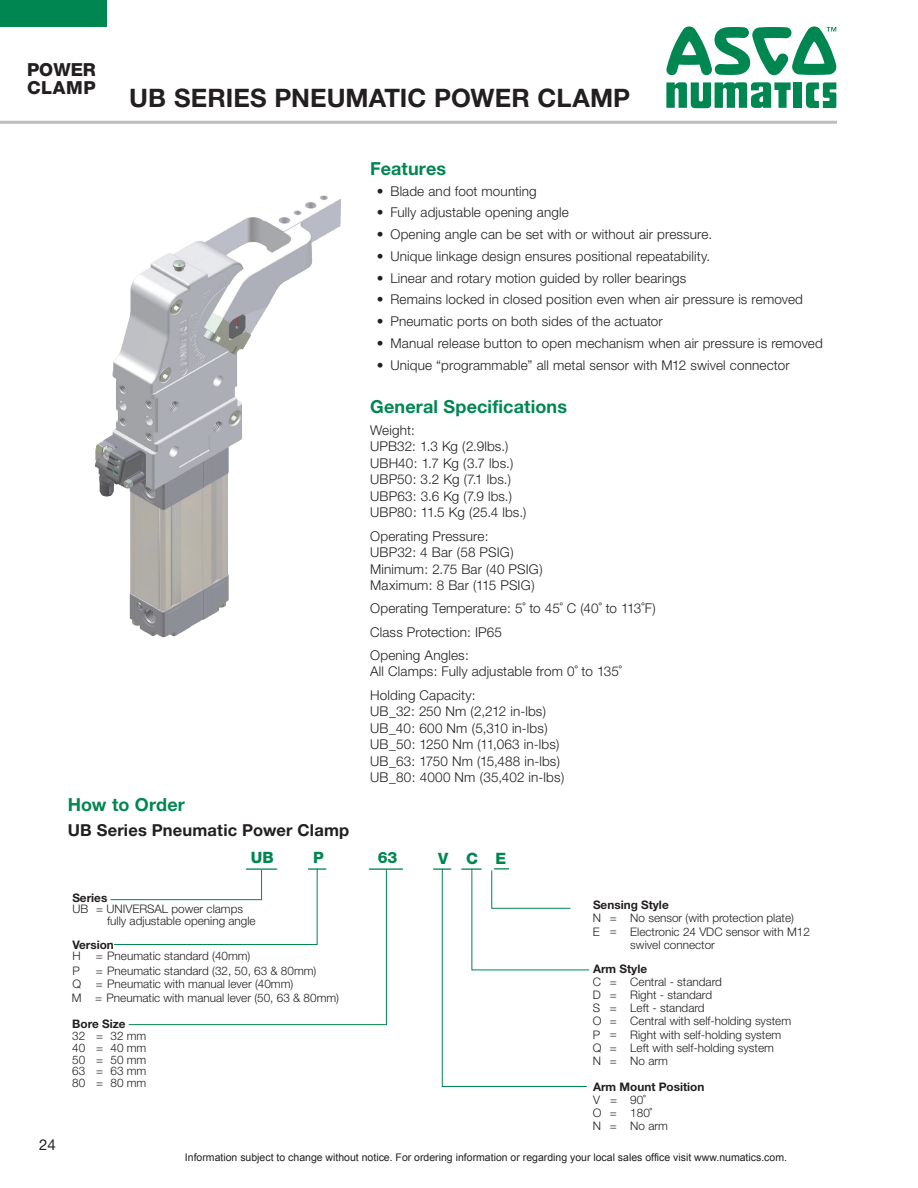
<style>
.page{position:relative;width:918px;height:1188px;background:#fff}
.page>*{position:absolute;margin:0;border:0;box-sizing:border-box;transform-origin:0 0}
.Page_Header1{font:700 25.5px "Helvetica Neue";letter-spacing:.005em;color:#231f20}
.Page_Header1-2{font:700 18px "Helvetica Neue";letter-spacing:.005em;color:#008751}
.t1{font:800 18px/18px "Helvetica Neue";letter-spacing:.02em;color:#231f20}
.Page_Header2{font:700 16.5px "Helvetica Neue";letter-spacing:.01em;color:#231f20}
.t2{font:800 15.6px "Helvetica Neue";color:#008751}
.t3{font:15px "Helvetica Neue";color:#231f20}
.body{font:300 13.5px/16.5px "Helvetica Neue";letter-spacing:.01em;color:#231f20}
.t4{font:300 11.7px/13px "Helvetica Neue";color:#231f20}
.t5{font:700 11.7px/13px "Helvetica Neue";color:#231f20}
.t6{font:10.5px "Arial";color:#231f20}
.s1{font-weight:300}
</style>
<div class="page">
<div style="left:0;top:0;width:107px;height:27px;background:#008751"></div>
<hr style="left:0;top:121px;width:837px;height:3px;background:#bcbdc0">
<div style="left:794px;top:82px;width:8px;height:26px;background:#008751"></div>
<svg style="left:806px;top:82px;width:30px;height:26px"></svg>
<svg style="left:666px;top:82px;width:125px;height:26px"></svg>
<svg style="left:666px;top:26px;width:170px;height:49px"></svg>
<img style="left:95px;top:195px;width:246px;height:443px">
<hr style="left:369px;top:868px;width:34px;height:2px;background:#008751">
<svg style="left:128px;top:869px;width:306px;height:156px"></svg>
<svg style="left:110px;top:868px;width:216px;height:77px"></svg>
<svg style="left:434px;top:868px;width:155px;height:219px"></svg>
<h2 class="t1" style="left:27px;top:61px;width:70px">POWER<br>CLAMP</h2>
<p class="Page_Header1" style="left:129px;top:82px;width:502px">UB SERIES PNEUMATIC POWER CLAMP</p>
<p class="Page_Header1-2" style="left:370px;top:158px;width:77px">Features</p>
<p class="body" style="left:377px;top:182px;width:161px">• Blade and foot mounting</p>
<p class="body" style="left:377px;top:204px;width:193px">• Fully adjustable opening angle</p>
<p class="body" style="left:377px;top:226px;width:337px">• Opening angle can be set with or without air pressure.</p>
<p class="body" style="left:377px;top:247px;width:335px">• Unique linkage design ensures positional repeatability.</p>
<p class="body" style="left:377px;top:269px;width:311px">• Linear and rotary motion guided by roller bearings</p>
<p class="body" style="left:377px;top:291px;width:428px">• Remains locked in closed position even when air pressure is removed</p>
<p class="body" style="left:377px;top:313px;width:287px">• Pneumatic ports on both sides of the actuator</p>
<p class="body" style="left:377px;top:334px;width:447px">• Manual release button to open mechanism when air pressure is removed</p>
<p class="body" style="left:377px;top:356px;width:414px">• Unique “programmable” all metal sensor with M12 swivel connector</p>
<p class="Page_Header1-2" style="left:370px;top:395px;width:198px">General Specifications</p>
<p class="body" style="left:370px;top:422px;width:158px">Weight:<br>UPB32: 1.3 Kg (2.9lbs.)<br>UBH40: 1.7 Kg (3.7 lbs.)<br>UBP50: 3.2 Kg (7.1 lbs.)<br>UBP63: 3.6 Kg (7.9 lbs.)<br>UBP80: 11.5 Kg (25.4 lbs.)</p>
<p class="body" style="left:370px;top:527px;width:174px">Operating Pressure:<br>UBP32: 4 Bar (58 PSIG)<br>Minimum: 2.75 Bar (40 PSIG)<br>Maximum: 8 Bar (115 PSIG)</p>
<p class="body" style="left:370px;top:600px;width:287px">Operating Temperature: 5˚ to 45˚ C (40˚ to 113˚F)</p>
<p class="body" style="left:370px;top:623px;width:133px">Class Protection: IP65</p>
<p class="body" style="left:370px;top:647px;width:253px">Opening Angles:<br>All Clamps: Fully adjustable from 0˚ to 135˚</p>
<p class="body" style="left:370px;top:686px;width:196px">Holding Capacity:<br>UB_32: 250 Nm (2,212 in-lbs)<br>UB_40: 600 Nm (5,310 in-lbs)<br>UB_50: 1250 Nm (11,063 in-lbs)<br>UB_63: 1750 Nm (15,488 in-lbs)<br>UB_80: 4000 Nm (35,402 in-lbs)</p>
<p class="Page_Header1-2" style="left:68px;top:794px;width:119px">How to Order</p>
<p class="Page_Header2" style="left:68px;top:820px;width:283px">UB Series Pneumatic Power Clamp</p>
<p class="t3" style="left:39px;top:1136px;width:18px">24</p>
<p class="t2" style="left:251px;top:848px;width:24px">UB</p>
<p class="t2" style="left:313px;top:848px;width:12px">P</p>
<p class="t2" style="left:496px;top:850px;width:12px">E</p>
<p class="t2" style="left:378px;top:848px;width:21px">63</p>
<p class="t2" style="left:438px;top:850px;width:41px">V C</p>
<p class="t5" style="left:72px;top:891px;width:37px">Series</p>
<p class="t4" style="left:72px;top:902px;width:172px">UB = UNIVERSAL power clamps</p>
<p class="t4" style="left:107px;top:914px;width:150px">fully adjustable opening angle</p>
<p class="t5" style="left:72px;top:938px;width:43px;line-height:11.7px">Version<br><span class="s1">H</span></p>
<p class="t4" style="left:96px;top:949px;width:156px">= Pneumatic standard (40mm)</p>
<p class="t4" style="left:72px;top:964px;width:9px">P</p>
<p class="t4" style="left:96px;top:964px;width:222px">= Pneumatic standard (32, 50, 63 &amp; 80mm)</p>
<p class="t4" style="left:72px;top:978px;width:10px">Q</p>
<p class="t4" style="left:72px;top:977px;width:269px;line-height:13.6px;text-indent:24px">= Pneumatic with manual lever (40mm)<br>M = Pneumatic with manual lever (50, 63 &amp; 80mm)</p>
<p class="t5" style="left:72px;top:1012px;width:76px;line-height:23.5px">Bore Size<br><span class="s1">40 = 40 mm</span></p>
<p class="t4" style="left:72px;top:1024px;width:76px;line-height:23.5px">32 = 32 mm<br>50 = 50 mm</p>
<p class="t4" style="left:72px;top:1065px;width:76px;line-height:11.7px">63 = 63 mm<br>80 = 80 mm</p>
<p class="t5" style="left:593px;top:899px;width:77px">Sensing Style<br><span class="s1">N</span></p>
<p class="t4" style="left:630px;top:912px;width:165px">No sensor (with protection plate)</p>
<p class="t4" style="left:610px;top:912px;width:9px">= =</p>
<p class="t4" style="left:593px;top:925px;width:8px">E</p>
<p class="t4" style="left:630px;top:925px;width:181px">Electronic 24 VDC sensor with M12 swivel connector</p>
<p class="t5" style="left:593px;top:962px;width:56px">Arm Style<br><span class="s1">C</span></p>
<p class="t4" style="left:630px;top:975px;width:93px">Central - standard</p>
<p class="t4" style="left:610px;top:975px;width:9px;text-align:justify">= = = = = = =</p>
<p class="t4" style="left:610px;top:1093px;width:60px">=<br>=<br>= No arm</p>
<p class="t4" style="left:593px;top:988px;width:10px">D</p>
<p class="t4" style="left:630px;top:988px;width:83px">Right - standard</p>
<p class="t4" style="left:593px;top:1002px;width:9px">S</p>
<p class="t4" style="left:630px;top:1002px;width:76px">Left - standard</p>
<p class="t4" style="left:593px;top:1015px;width:10px">O</p>
<p class="t4" style="left:630px;top:1015px;width:162px">Central with self-holding system</p>
<p class="t4" style="left:593px;top:1028px;width:9px">P</p>
<p class="t4" style="left:630px;top:1028px;width:153px">Right with self-holding system</p>
<p class="t4" style="left:593px;top:1041px;width:10px">Q</p>
<p class="t4" style="left:630px;top:1041px;width:145px">Left with self-holding system</p>
<p class="t4" style="left:593px;top:1054px;width:10px">N</p>
<p class="t4" style="left:630px;top:1054px;width:39px">No arm</p>
<p class="t5" style="left:593px;top:1080px;width:113px">Arm Mount Position<br><span class="s1">V</span></p>
<p class="t4" style="left:630px;top:1093px;width:17px">90˚</p>
<p class="t4" style="left:593px;top:1106px;width:10px">O</p>
<p class="t4" style="left:630px;top:1106px;width:23px">180˚</p>
<p class="t4" style="left:593px;top:1119px;width:10px">N</p>
<p class="t6" style="left:185px;top:1151px;width:604px">Information subject to change without notice. For ordering information or regarding your local sales office visit www.numatics.com.</p>
</div>
